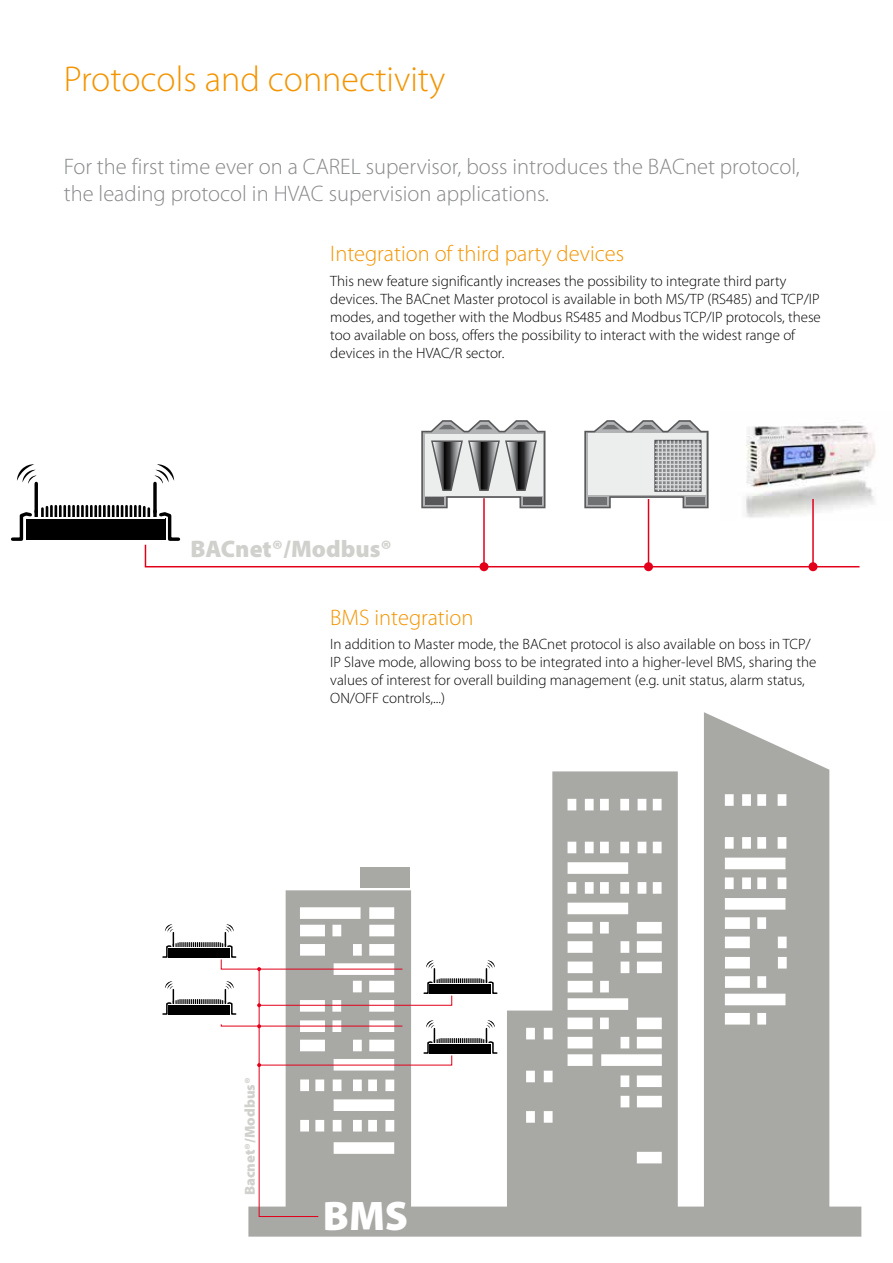
<style>
.page{position:relative;width:893px;height:1263px;background:#fff}
.page>*{position:absolute;margin:0;border:0;box-sizing:border-box;transform-origin:0 0}
.t1{font:900 41.55px "Myriad Pro";color:#fff}
.t2{font:300 36px "Myriad Pro";color:#f39400}
.t3{font:900 24px "Myriad Pro";color:#d0d0cd}
.t4{font:300 22.5px/27px "Myriad Pro";color:#87888a}
.t5{font:300 22.5px "Myriad Pro";color:#f39400}
.t6{font:300 15px/18px "Myriad Pro";color:#000}
.t7{font:900 14.4px "Myriad Pro";color:#d0d0cd}
</style>
<div class="page">
<img style="left:861px;top:425px;width:15px;height:80px">
<div style="left:479px;top:562px;width:9px;height:9px;background:#e2001a;border-radius:50%"></div>
<div style="left:644px;top:562px;width:9px;height:9px;background:#e2001a;border-radius:50%"></div>
<div style="left:808px;top:562px;width:9px;height:9px;background:#e2001a;border-radius:50%"></div>
<svg style="left:11px;top:420px;width:850px;height:148px"></svg>
<div style="left:588px;top:434px;width:117px;height:61px;background:#eceded"></div>
<div style="left:588px;top:497px;width:19px;height:8px;background:#707172"></div>
<div style="left:686px;top:497px;width:19px;height:8px;background:#707172"></div>
<svg style="left:657px;top:443px;width:40px;height:45px"></svg>
<div style="left:654px;top:440px;width:48px;height:52px;border:2px solid #58585a"></div>
<hr style="left:655px;top:452px;width:46px;height:1px;background:#d9dadb">
<hr style="left:655px;top:456px;width:46px;height:1px;background:#d9dadb">
<hr style="left:655px;top:464px;width:46px;height:1px;background:#d9dadb">
<hr style="left:655px;top:472px;width:46px;height:1px;background:#d9dadb">
<hr style="left:655px;top:480px;width:46px;height:1px;background:#d9dadb">
<hr style="left:655px;top:488px;width:46px;height:1px;background:#d9dadb">
<hr style="left:655px;top:447px;width:46px;height:2px;background:#d9dadb">
<hr style="left:655px;top:444px;width:46px;height:1px;background:#d9dadb">
<hr style="left:655px;top:460px;width:46px;height:1px;background:#d9dadb">
<hr style="left:655px;top:468px;width:46px;height:1px;background:#d9dadb">
<hr style="left:655px;top:476px;width:46px;height:1px;background:#d9dadb">
<hr style="left:655px;top:484px;width:46px;height:1px;background:#d9dadb">
<hr style="left:662px;top:441px;width:1px;height:50px;background:#d9dadb">
<hr style="left:658px;top:441px;width:1px;height:50px;background:#d9dadb">
<hr style="left:666px;top:441px;width:1px;height:50px;background:#d9dadb">
<hr style="left:674px;top:441px;width:1px;height:50px;background:#d9dadb">
<hr style="left:681px;top:441px;width:2px;height:50px;background:#d9dadb">
<hr style="left:689px;top:441px;width:2px;height:50px;background:#d9dadb">
<hr style="left:697px;top:441px;width:2px;height:50px;background:#d9dadb">
<hr style="left:670px;top:441px;width:1px;height:50px;background:#d9dadb">
<hr style="left:677px;top:441px;width:2px;height:50px;background:#d9dadb">
<hr style="left:685px;top:441px;width:2px;height:50px;background:#d9dadb">
<hr style="left:693px;top:441px;width:2px;height:50px;background:#d9dadb">
<svg style="left:248px;top:712px;width:613px;height:524px"></svg>
<div style="left:360px;top:868px;width:50px;height:20px;background:#a8a8a5"></div>
<svg style="left:162px;top:924px;width:336px;height:293px"></svg>
<h2 class="t2" style="left:64px;top:57px;width:383px">Protocols and connectivity</h2>
<h3 class="t4" style="left:64px;top:153px;width:738px">For the first time ever on a CAREL supervisor, boss introduces the BACnet protocol, the leading protocol in HVAC supervision applications.</h3>
<h3 class="t5" style="left:330px;top:240px;width:295px">Integration of third party devices</h3>
<p class="t6" style="left:330px;top:272px;width:492px">This new feature significantly increases the possibility to integrate third party devices. The BACnet Master protocol is available in both MS/TP (RS485) and TCP/IP modes, and together with the Modbus RS485 and Modbus TCP/IP protocols, these too available on boss, offers the possibility to interact with the widest range of devices in the HVAC/R sector.</p>
<h3 class="t3" style="left:190px;top:533px;width:203px">BACnet®/Modbus®</h3>
<h3 class="t5" style="left:330px;top:604px;width:145px">BMS integration</h3>
<p class="t6" style="left:330px;top:635px;width:488px">In addition to Master mode, the BACnet protocol is also available on boss in TCP/ IP Slave mode, allowing boss to be integrated into a higher-level BMS, sharing the values of interest for overall building management (e.g. unit status, alarm status, ON/OFF controls,...)</p>
<p class="t7" style="left:240px;top:1195px;width:120px;rotate:-90deg">Bacnet®/Modbus®</p>
<h1 class="t1" style="left:323px;top:1188px;width:87px">BMS</h1>
</div>
